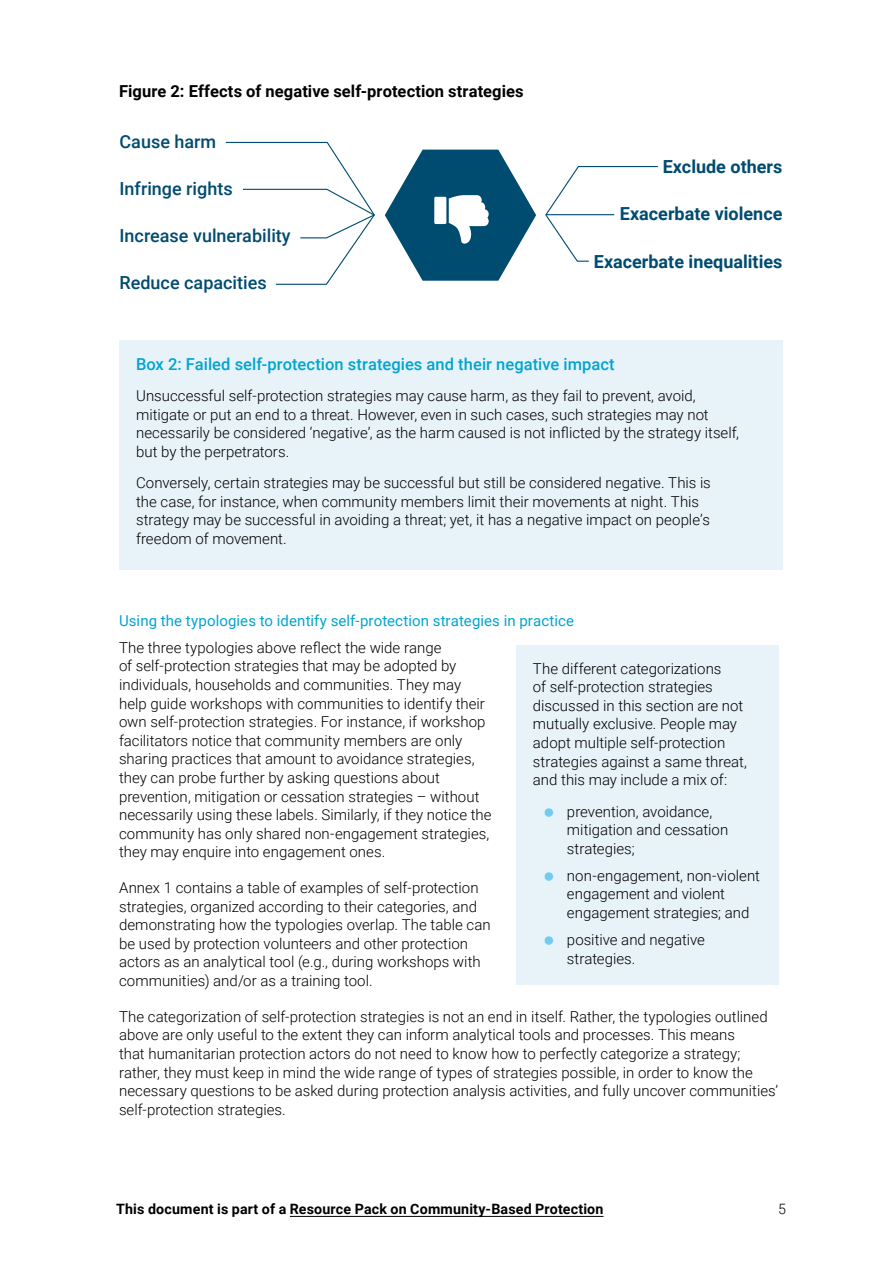
<style>
.page{position:relative;width:893px;height:1263px;background:#fff}
.page>*{position:absolute;margin:0;border:0;box-sizing:border-box;transform-origin:0 0}
.t1{font:500 18px "Roboto";color:#004b70}
.t2{font:700 18px "Roboto";color:#004b70}
.t3{font:500 16.5px "Roboto";letter-spacing:.005em;color:#00a5d0}
.t4{font:700 16.5px "Roboto";letter-spacing:.005em;color:#000}
.t5{font:300 15px/18.6px "Roboto";color:#000}
.t6{font:15px "Roboto";letter-spacing:.005em;color:#00a5d0}
.t7{font:700 14.25px "Roboto";letter-spacing:.01em;color:#000}
.t8{font:300 14.25px "Roboto";color:#000}
</style>
<div class="page">
<hr style="left:290px;top:1216px;width:313px;height:1px;background:#000">
<svg style="left:385px;top:150px;width:151px;height:131px"></svg>
<svg style="left:225px;top:141px;width:150px;height:144px"></svg>
<svg style="left:545px;top:166px;width:113px;height:96px"></svg>
<div style="left:119px;top:340px;width:663px;height:230px;background:#e7f2f9"></div>
<div style="left:516px;top:645px;width:263px;height:340px;background:#e7f2f9"></div>
<p class="t4" style="left:119px;top:80px;width:406px">Figure 2: Effects of negative self-protection strategies</p>
<p class="t1" style="left:120px;top:129px;width:98px">Cause harm</p>
<p class="t1" style="left:120px;top:176px;width:115px">Infringe rights</p>
<p class="t1" style="left:120px;top:223px;width:173px">Increase vulnerability</p>
<p class="t1" style="left:120px;top:270px;width:149px">Reduce capacities</p>
<p class="t2" style="left:663px;top:154px;width:121px">Exclude others</p>
<p class="t2" style="left:620px;top:201px;width:164px">Exacerbate violence</p>
<p class="t2" style="left:594px;top:249px;width:190px">Exacerbate inequalities</p>
<p class="t3" style="left:136px;top:352px;width:480px">Box 2: Failed self-protection strategies and their negative impact</p>
<p class="t5" style="left:136px;top:386px;width:605px">Unsuccessful self-protection strategies may cause harm, as they fail to prevent, avoid, mitigate or put an end to a threat. However, even in such cases, such strategies may not necessarily be considered ‘negative’, as the harm caused is not inflicted by the strategy itself, but by the perpetrators.</p>
<p class="t5" style="left:136px;top:473px;width:576px">Conversely, certain strategies may be successful but still be considered negative. This is the case, for instance, when community members limit their movements at night. This strategy may be successful in avoiding a threat; yet, it has a negative impact on people’s freedom of movement.</p>
<p class="t6" style="left:119px;top:610px;width:457px">Using the typologies to identify self-protection strategies in practice</p>
<p class="t5" style="left:119px;top:638px;width:374px">The three typologies above reflect the wide range<br>of self-protection strategies that may be adopted by individuals, households and communities. They may help guide workshops with communities to identify their own self-protection strategies. For instance, if workshop facilitators notice that community members are only sharing practices that amount to avoidance strategies, they can probe further by asking questions about prevention, mitigation or cessation strategies – without necessarily using these labels. Similarly, if they notice the community has only shared non-engagement strategies, they may enquire into engagement ones.</p>
<p class="t5" style="left:119px;top:878px;width:373px">Annex 1 contains a table of examples of self-protection strategies, organized according to their categories, and demonstrating how the typologies overlap. The table can be used by protection volunteers and other protection actors as an analytical tool (e.g., during workshops with communities) and/or as a training tool.</p>
<p class="t5" style="left:119px;top:1006px;width:661px">The categorization of self-protection strategies is not an end in itself. Rather, the typologies outlined above are only useful to the extent they can inform analytical tools and processes. This means<br>that humanitarian protection actors do not need to know how to perfectly categorize a strategy; rather, they must keep in mind the wide range of types of strategies possible, in order to know the necessary questions to be asked during protection analysis activities, and fully uncover communities’ self-protection strategies.</p>
<p class="t5" style="left:533px;top:658px;width:215px">The different categorizations<br>of self-protection strategies discussed in this section are not mutually exclusive. People may adopt multiple self-protection strategies against a same threat, and this may include a mix of:</p>
<p class="t5" style="left:567px;top:801px;width:163px">prevention, avoidance, mitigation and cessation strategies;</p>
<p class="t5" style="left:567px;top:866px;width:195px">non-engagement, non-violent engagement and violent engagement strategies; and</p>
<p class="t5" style="left:567px;top:930px;width:139px">positive and negative strategies.</p>
<p class="t7" style="left:116px;top:1199px;width:489px">This document is part of a Resource Pack on Community-Based Protection</p>
<p class="t8" style="left:778px;top:1199px;width:9px">5</p>
</div>
